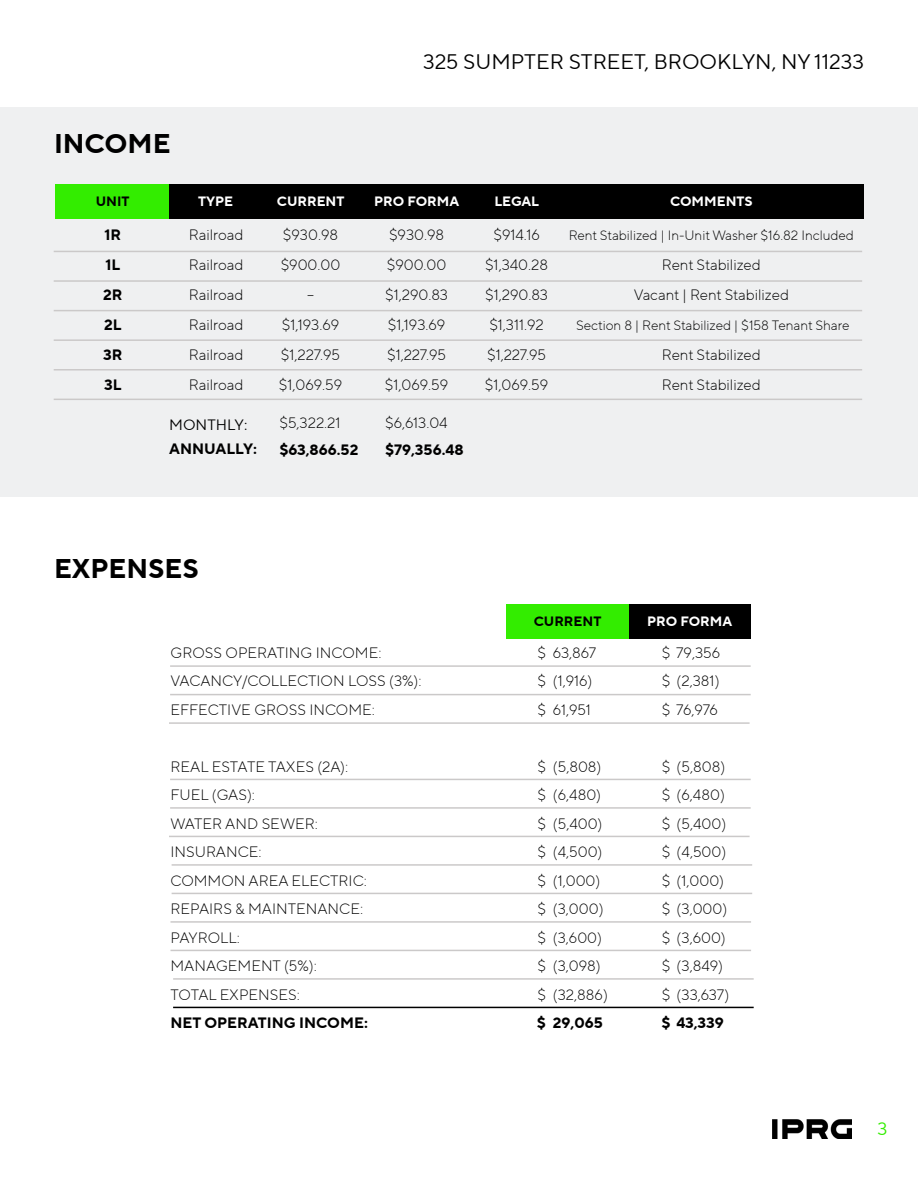
<style>
.page{position:relative;width:918px;height:1188px;background:#fff}
.page>*{position:absolute;margin:0;border:0;box-sizing:border-box;transform-origin:0 0}
.t1{font:700 27px "TT Norms Pro";color:#000}
.t2{font:21px "TT Norms Pro";color:#000}
.t3{font:18px "TT Norms Pro";color:#33ed00}
.t4{font:300 15px/28.5px "TT Norms Pro";color:#000}
.t5{font:700 15px/30px "TT Norms Pro";color:#000}
.t6{font:15px "TT Norms Pro";color:#000}
.t7{font:300 13.5px "TT Norms Pro";color:#000}
.t8{font:700 13.5px "TT Norms Pro";color:#fff}
.t9{font:700 13.5px "TT Norms Pro";color:#000}
</style>
<div class="page">
<img style="left:772px;top:1120px;width:79px;height:18px">
<div style="left:628px;top:604px;width:123px;height:34px;background:#000"></div>
<div style="left:506px;top:604px;width:122px;height:34px;background:#33ed00"></div>
<div style="left:0;top:107px;width:918px;height:389px;background:#eff0f1"></div>
<hr style="left:170px;top:665px;width:581px;height:2px;background:#cbc9c9">
<hr style="left:170px;top:694px;width:581px;height:1px;background:#cbc9c9">
<hr style="left:169px;top:722px;width:581px;height:2px;background:#cbc9c9">
<hr style="left:170px;top:779px;width:581px;height:1px;background:#cbc9c9">
<hr style="left:170px;top:807px;width:581px;height:2px;background:#cbc9c9">
<hr style="left:169px;top:836px;width:581px;height:1px;background:#cbc9c9">
<hr style="left:172px;top:864px;width:580px;height:2px;background:#cbc9c9">
<hr style="left:172px;top:893px;width:580px;height:1px;background:#cbc9c9">
<hr style="left:171px;top:921px;width:580px;height:2px;background:#cbc9c9">
<hr style="left:171px;top:950px;width:580px;height:1px;background:#cbc9c9">
<hr style="left:173px;top:978px;width:581px;height:2px;background:#cbc9c9">
<hr style="left:173px;top:1007px;width:581px;height:1px;background:#000">
<hr style="left:54px;top:251px;width:808px;height:1px;background:#cbc9c9">
<hr style="left:54px;top:280px;width:808px;height:2px;background:#cbc9c9">
<hr style="left:54px;top:310px;width:808px;height:1px;background:#cbc9c9">
<hr style="left:54px;top:339px;width:808px;height:2px;background:#cbc9c9">
<hr style="left:54px;top:369px;width:808px;height:2px;background:#cbc9c9">
<hr style="left:54px;top:399px;width:808px;height:1px;background:#cbc9c9">
<div style="left:167px;top:185px;width:697px;height:34px;background:#000"></div>
<div style="left:55px;top:185px;width:114px;height:34px;background:#33ed00"></div>
<h1 class="t1" style="left:54px;top:124px;width:118px">INCOME</h1>
<h2 class="t2" style="left:423px;top:46px;width:442px">325 SUMPTER STREET, BROOKLYN, NY 11233</h2>
<p class="t9" style="left:96px;top:192px;width:35px">UNIT</p>
<p class="t8" style="left:198px;top:192px;width:37px">TYPE</p>
<p class="t8" style="left:277px;top:192px;width:69px">CURRENT</p>
<p class="t8" style="left:374px;top:192px;width:86px">PRO FORMA</p>
<p class="t8" style="left:494px;top:192px;width:46px">LEGAL</p>
<p class="t8" style="left:670px;top:192px;width:84px">COMMENTS</p>
<p class="t4" style="left:279px;top:220px;width:65px;line-height:30px;text-align:center">$930.98 $900.00 -- $1,193.69 $1,227.95 $1,069.59</p>
<p class="t5" style="left:103px;top:220px;width:21px">1R<br>1L<br>2R<br>2L<br>3R<br>3L</p>
<p class="t4" style="left:189px;top:220px;width:56px;line-height:30px;text-align:justify">Railroad Railroad Railroad Railroad Railroad Railroad</p>
<p class="t4" style="left:385px;top:220px;width:65px;line-height:30px">$930.98 $900.00 $1,290.83 $1,193.69 $1,227.95 $1,069.59</p>
<p class="t7" style="left:569px;top:226px;width:287px">Rent Stabilized | In-Unit Washer $16.82 Included</p>
<p class="t4" style="left:485px;top:220px;width:65px;line-height:30px;text-align:center">$914.16 $1,340.28 $1,290.83 $1,311.92 $1,227.95 $1,069.59</p>
<p class="t4" style="left:634px;top:250px;width:157px;line-height:30px;text-align:center">Rent Stabilized<br>Vacant | Rent Stabilized</p>
<p class="t7" style="left:576px;top:316px;width:275px">Section 8 | Rent Stabilized | $158 Tenant Share</p>
<p class="t4" style="left:662px;top:340px;width:100px;line-height:30px">Rent Stabilized<br>Rent Stabilized</p>
<p class="t6" style="left:169px;top:414px;width:80px">MONTHLY:</p>
<p class="t5" style="left:169px;top:434px;width:89px">ANNUALLY:</p>
<p class="t4" style="left:279px;top:408px;width:63px">$5,322.21</p>
<p class="t5" style="left:279px;top:435px;width:80px">$63,866.52</p>
<p class="t4" style="left:385px;top:408px;width:64px">$6,613.04</p>
<p class="t5" style="left:385px;top:435px;width:80px">$79,356.48</p>
<h1 class="t1" style="left:54px;top:549px;width:146px">EXPENSES</h1>
<p class="t4" style="left:171px;top:638px;width:253px">GROSS OPERATING INCOME:<br>VACANCY/COLLECTION LOSS (3%):<br>EFFECTIVE GROSS INCOME:</p>
<p class="t4" style="left:171px;top:752px;width:198px">REAL ESTATE TAXES (2A):<br>FUEL (GAS):<br>WATER AND SEWER:<br>INSURANCE:<br>COMMON AREA ELECTRIC:<br>REPAIRS &amp; MAINTENANCE:<br>PAYROLL:<br>MANAGEMENT (5%):<br>TOTAL EXPENSES:</p>
<p class="t5" style="left:171px;top:1008px;width:199px">NET OPERATING INCOME:</p>
<p class="t9" style="left:534px;top:611px;width:69px">CURRENT</p>
<p class="t8" style="left:647px;top:611px;width:86px">PRO FORMA</p>
<p class="t4" style="left:537px;top:638px;width:10px;text-align:justify">$ $ $</p>
<p class="t4" style="left:553px;top:638px;width:45px">63,867 (1,916)<br>61,951</p>
<p class="t4" style="left:537px;top:752px;width:10px;text-align:justify">$ $ $ $ $ $ $ $ $</p>
<p class="t5" style="left:537px;top:1008px;width:11px">$</p>
<p class="t4" style="left:553px;top:752px;width:56px">(5,808) (6,480) (5,400) (4,500) (1,000) (3,000) (3,600) (3,098) (32,886)</p>
<p class="t5" style="left:553px;top:1008px;width:51px">29,065</p>
<p class="t4" style="left:662px;top:638px;width:60px;text-align:justify">$ 79,356 $ (2,381) $ 76,976</p>
<p class="t4" style="left:662px;top:752px;width:69px">$ (5,808) $ (6,480) $ (5,400) $ (4,500) $ (1,000) $ (3,000) $ (3,600) $ (3,849) $ (33,637)</p>
<p class="t5" style="left:661px;top:1008px;width:64px">$ 43,339</p>
<p class="t3" style="left:877px;top:1116px;width:11px">3</p>
</div>
